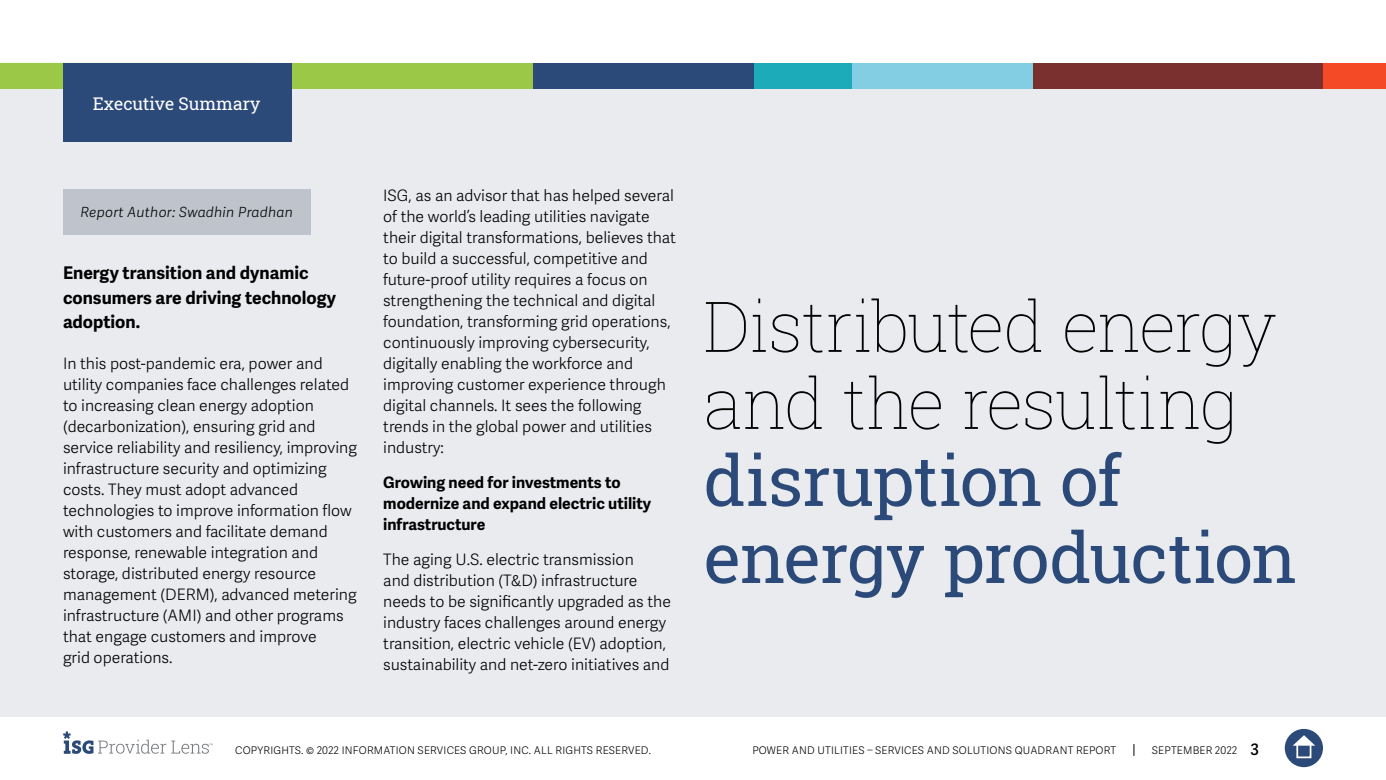
<style>
.page{position:relative;width:1386px;height:780px;background:#fff}
.page>*{position:absolute;margin:0;border:0;box-sizing:border-box;transform-origin:0 0}
.t1{font:100 70px/77px "Roboto Slab";letter-spacing:-.025em;color:#000}
.t2{font:70px/77px "Roboto Slab";letter-spacing:-.02em;color:#2b4a79}
.t3{font:700 17.5px/24.5px "Adelle Sans";color:#000101}
.t4{font:17.5px "Roboto Slab ISG P Regular";color:#fff}
.t5{font:300 15.75px/21px "Adelle Sans";color:#000}
.t6{font:700 15.75px/21px "Adelle Sans";color:#000101}
.t7{font:italic 300 14px "Adelle Sans";letter-spacing:.02em;color:#000}
.t8{font:300 10.5px "Adelle Sans";letter-spacing:.02em;color:#000}
.s1{font-weight:600;font-size:15.75px}
</style>
<div class="page">
<svg style="left:1133px;top:744px;width:1px;height:12px"></svg>
<div style="left:1285px;top:729px;width:38px;height:38px;background:#2b4a79;border-radius:50%"></div>
<svg style="left:1293px;top:735px;width:22px;height:10px"></svg>
<div style="left:1296px;top:743px;width:15px;height:15px;border:2px solid #fff"></div>
<svg style="left:63px;top:731px;width:150px;height:23px"></svg>
<div style="left:0;top:63px;width:1386px;height:654px;background:#e9ebee"></div>
<div style="left:0;top:63px;width:533px;height:25px;background:#9bc947"></div>
<div style="left:533px;top:63px;width:223px;height:25px;background:#2b4a79"></div>
<div style="left:850px;top:63px;width:184px;height:25px;background:#84cee3"></div>
<div style="left:1323px;top:63px;width:63px;height:25px;background:#f54a26"></div>
<div style="left:1033px;top:63px;width:290px;height:25px;background:#7a302e"></div>
<div style="left:754px;top:63px;width:98px;height:25px;background:#1cabb9"></div>
<div style="left:63px;top:63px;width:229px;height:79px;background:#2b4a79"></div>
<div style="left:63px;top:189px;width:248px;height:46px;background:#bfc4cc"></div>
<p class="t4" style="left:93px;top:91px;width:169px">Executive Summary</p>
<p class="t7" style="left:80px;top:204px;width:214px">Report Author: Swadhin Pradhan</p>
<p class="t3" style="left:63px;top:261px;width:275px">Energy transition and dynamic consumers are driving technology adoption.</p>
<p class="t5" style="left:63px;top:353px;width:296px">In this post-pandemic era, power and utility companies face challenges related to increasing clean energy adoption (decarbonization), ensuring grid and service reliability and resiliency, improving infrastructure security and optimizing costs. They must adopt advanced technologies to improve information flow with customers and facilitate demand response, renewable integration and storage, distributed energy resource management (DERM), advanced metering infrastructure (AMI) and other programs that engage customers and improve<br>grid operations.</p>
<p class="t5" style="left:383px;top:185px;width:294px">ISG, as an advisor that has helped several of the world’s leading utilities navigate their digital transformations, believes that to build a successful, competitive and future-proof utility requires a focus on strengthening the technical and digital foundation, transforming grid operations, continuously improving cybersecurity, digitally enabling the workforce and improving customer experience through digital channels. It sees the following trends in the global power and utilities industry:</p>
<p class="t6" style="left:383px;top:472px;width:269px">Growing need for investments to modernize and expand electric utility infrastructure</p>
<p class="t5" style="left:383px;top:549px;width:289px">The aging U.S. electric transmission<br>and distribution (T&amp;D) infrastructure needs to be significantly upgraded as the industry faces challenges around energy transition, electric vehicle (EV) adoption, sustainability and net-zero initiatives and</p>
<h1 class="t1" style="left:704px;top:286px;width:575px">Distributed energy and the resulting</h1>
<h1 class="t2" style="left:704px;top:441px;width:595px">disruption of energy production</h1>
<p class="t8" style="left:235px;top:744px;width:417px">COPYRIGHTS. © 2022 INFORMATION SERVICES GROUP, INC. ALL RIGHTS RESERVED.</p>
<p class="t8" style="left:752px;top:744px;width:365px">POWER AND UTILITIES – SERVICES AND SOLUTIONS QUADRANT REPORT</p>
<p class="t8" style="left:1152px;top:744px;width:109px">SEPTEMBER 2022 <span class="s1">3</span></p>
</div>
